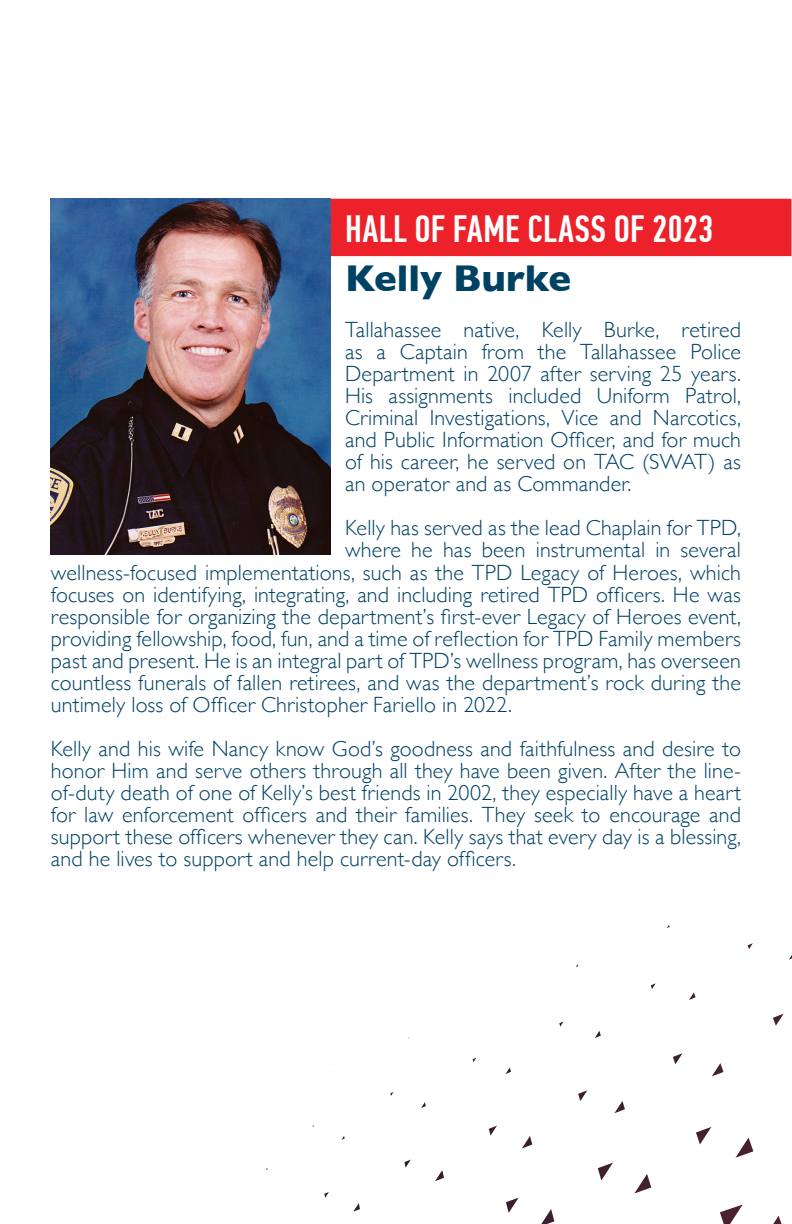
<style>
.page{position:relative;width:792px;height:1224px;background:#fff}
.page>*{position:absolute;margin:0;border:0;box-sizing:border-box;transform-origin:0 0}
.t1{font:500 38px "PF Din Text Comp Pro";letter-spacing:.005em;color:#fff}
.t2{font:700 38px "Gill Sans";color:#004264}
.t3{font:300 22px/22px "Gill Sans";letter-spacing:.01em;color:#004264;text-align:justify}
</style>
<div class="page">
<svg style="left:773px;top:1216px;width:9px;height:8px"></svg>
<svg style="left:773px;top:1014px;width:11px;height:12px"></svg>
<svg style="left:735px;top:1138px;width:18px;height:20px"></svg>
<svg style="left:720px;top:1205px;width:23px;height:19px"></svg>
<svg style="left:748px;top:943px;width:5px;height:6px"></svg>
<svg style="left:712px;top:1063px;width:11px;height:13px"></svg>
<svg style="left:696px;top:1127px;width:15px;height:18px"></svg>
<svg style="left:689px;top:992px;width:7px;height:8px"></svg>
<svg style="left:673px;top:1053px;width:10px;height:11px"></svg>
<svg style="left:634px;top:1174px;width:17px;height:19px"></svg>
<svg style="left:651px;top:983px;width:5px;height:6px"></svg>
<svg style="left:614px;top:1101px;width:11px;height:12px"></svg>
<svg style="left:598px;top:1163px;width:15px;height:17px"></svg>
<svg style="left:595px;top:1031px;width:6px;height:7px"></svg>
<svg style="left:578px;top:1090px;width:9px;height:11px"></svg>
<svg style="left:541px;top:1209px;width:13px;height:15px"></svg>
<svg style="left:559px;top:1022px;width:5px;height:5px"></svg>
<svg style="left:522px;top:1136px;width:10px;height:13px"></svg>
<svg style="left:506px;top:1198px;width:13px;height:15px"></svg>
<svg style="left:506px;top:1067px;width:5px;height:7px"></svg>
<svg style="left:489px;top:1126px;width:8px;height:10px"></svg>
<svg style="left:435px;top:1170px;width:9px;height:11px"></svg>
<svg style="left:421px;top:1102px;width:5px;height:6px"></svg>
<svg style="left:404px;top:1160px;width:7px;height:8px"></svg>
<svg style="left:353px;top:1203px;width:7px;height:9px"></svg>
<svg style="left:324px;top:1192px;width:5px;height:6px"></svg>
<div style="left:335px;top:203px;width:452px;height:49px;background:#ed2129"></div>
<div style="left:331px;top:199px;width:460px;height:57px;border:8px solid #ed2129"></div>
<img style="left:51px;top:199px;width:280px;height:355px">
<p class="t1" style="left:345px;top:207px;width:370px">HALL OF FAME CLASS OF 2023</p>
<p class="t2" style="left:345px;top:248px;width:228px">Kelly Burke</p>
<p class="t3" style="left:345px;top:318px;width:398px">Tallahassee native, Kelly Burke, retired as a Captain from the Tallahassee Police Department in 2007 after serving 25 years.<br>His assignments included Uniform Patrol, Criminal Investigations, Vice and Narcotics, and Public Information Officer, and for much of his career, he served on TAC (SWAT) as an operator and as Commander.</p>
<p class="t3" style="left:345px;top:516px;width:397px">Kelly has served as the lead Chaplain for TPD,</p>
<p class="t3" style="left:345px;top:538px;width:397px">where he has been instrumental in several</p>
<p class="t3" style="left:51px;top:561px;width:692px">wellness-focused implementations, such as the TPD Legacy of Heroes, which</p>
<p class="t3" style="left:51px;top:583px;width:692px">focuses on identifying, integrating, and including retired TPD officers. He was</p>
<p class="t3" style="left:51px;top:605px;width:692px">responsible for organizing the department’s first-ever Legacy of Heroes event,</p>
<p class="t3" style="left:51px;top:627px;width:692px">providing fellowship, food, fun, and a time of reflection for TPD Family members</p>
<p class="t3" style="left:51px;top:649px;width:692px">past and present. He is an integral part of TPD’s wellness program, has overseen</p>
<p class="t3" style="left:51px;top:671px;width:692px">countless funerals of fallen retirees, and was the department’s rock during the</p>
<p class="t3" style="left:51px;top:693px;width:463px">untimely loss of Officer Christopher Fariello in 2022.</p>
<p class="t3" style="left:51px;top:737px;width:692px">Kelly and his wife Nancy know God’s goodness and faithfulness and desire to honor Him and serve others through all they have been given. After the line&shy;of-duty death of one of Kelly’s best friends in 2002, they especially have a heart for law enforcement officers and their families. They seek to encourage and support these officers whenever they can. Kelly says that every day is a blessing, and he lives to support and help current-day officers.</p>
</div>
